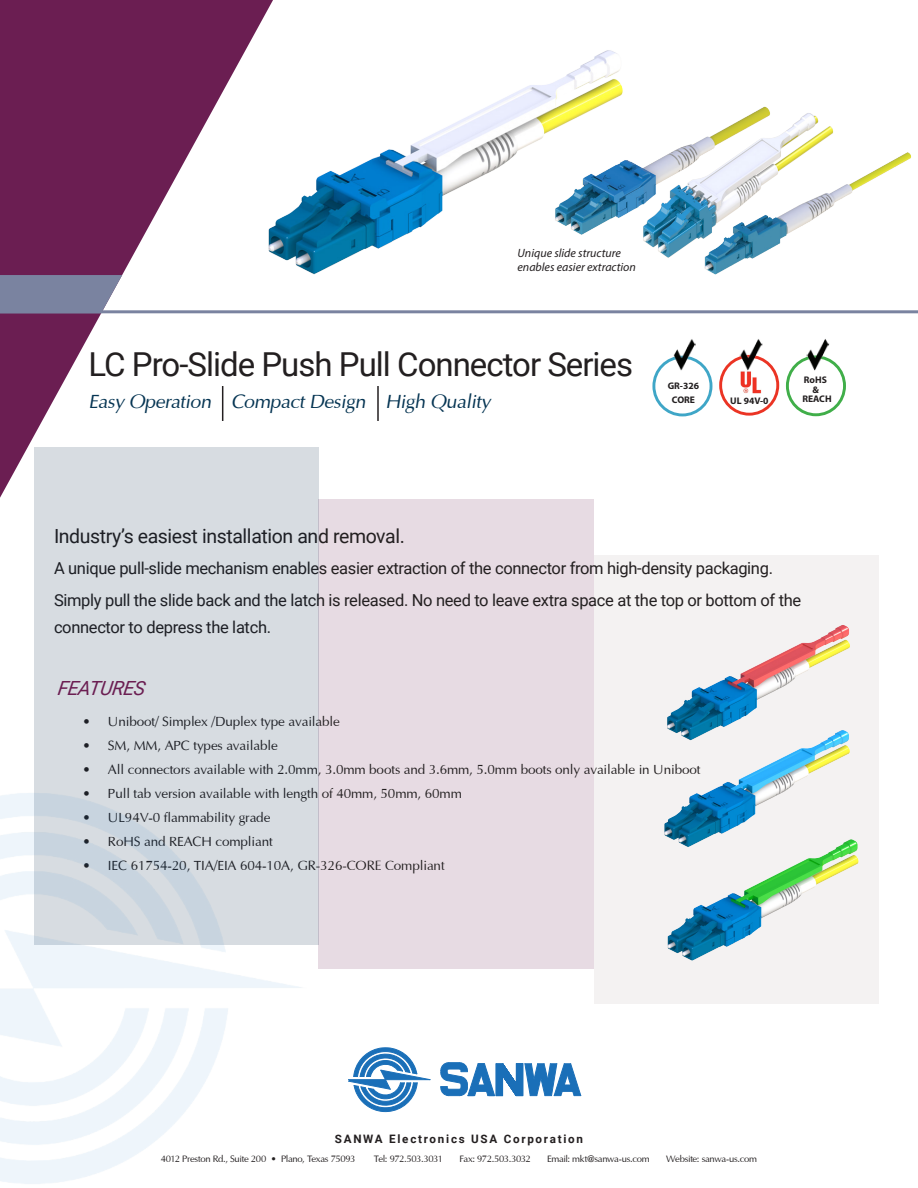
<style>
.page{position:relative;width:918px;height:1188px;background:#fff}
.page>*{position:absolute;margin:0;border:0;box-sizing:border-box;transform-origin:0 0}
.t1{font:33px "Roboto";letter-spacing:-.03em;color:#231f20}
.t2{font:19.5px "Roboto";letter-spacing:-.02em;color:#231f20}
.t3{font:italic 19.5px "Optima";color:#063553}
.t4{font:italic 19.5px "Roboto";color:#6b1e52}
.t5{font:16.5px "Roboto";letter-spacing:-.02em;color:#231f20}
.t6{font:13.5px "Optima";letter-spacing:-.01em;color:#231f20}
.t7{font:italic 12px "Myriad Pro";color:#231f20}
.t8{font:700 11.7px "Roboto";letter-spacing:.15em;color:#231f20}
.t9{font:700 9.6px "Myriad Pro";color:#231f20}
.body_copy{font:9.45px "Optima";letter-spacing:-.035em;color:#231f20}
</style>
<div class="page">
<img style="left:704px;top:106px;width:207px;height:169px">
<div style="left:594px;top:555px;width:285px;height:449px;background:#f4f2f2"></div>
<svg style="left:349px;top:1047px;width:82px;height:66px"></svg>
<svg style="left:441px;top:1062px;width:140px;height:34px"></svg>
<svg style="left:0;top:0;width:273px;height:498px;fill:#6b1e52"></svg>
<hr style="left:0;top:310px;width:918px;height:3px;background:#7a83a0">
<svg style="left:0;top:275px;width:122px;height:36px;background:#838ca6"></svg>
<div style="left:319px;top:500px;width:275px;height:469px;background:#e7dbe3"></div>
<div style="left:34px;top:447px;width:285px;height:498px;background:linear-gradient(to right,#d4dae1,#d7dce1)"></div>
<div style="left:652px;top:356px;width:60px;height:60px;border:3px solid #3fa6c7;border-radius:50%"></div>
<img style="left:672px;top:339px;width:24px;height:32px">
<img style="left:741px;top:374px;width:20px;height:20px">
<div style="left:719px;top:355px;width:60px;height:61px;border:3px solid #eb3424;border-radius:50%"></div>
<img style="left:739px;top:339px;width:24px;height:35px">
<div style="left:786px;top:355px;width:60px;height:61px;border:3px solid #40ae49;border-radius:50%"></div>
<img style="left:805px;top:339px;width:25px;height:32px">
<hr style="left:222px;top:386px;width:1px;height:35px;background:#231f20">
<hr style="left:377px;top:386px;width:2px;height:35px;background:#231f20">
<img style="left:250px;top:32px;width:383px;height:260px">
<img style="left:664px;top:750px;width:186px;height:79px">
<img style="left:664px;top:829px;width:195px;height:132px">
<img style="left:667px;top:625px;width:183px;height:125px">
<img style="left:633px;top:108px;width:206px;height:159px">
<p class="t7" style="left:518px;top:246px;width:105px">Unique slide structure</p>
<p class="t7" style="left:518px;top:259px;width:120px">enables easier extraction</p>
<p class="t1" style="left:88px;top:342px;width:546px">LC Pro-Slide Push Pull Connector Series</p>
<p class="t3" style="left:88px;top:387px;width:408px">Easy Operation CompactDesign High Quality</p>
<p class="t9" style="left:668px;top:379px;width:33px">GR-326</p>
<p class="t9" style="left:672px;top:393px;width:25px">CORE</p>
<p class="t9" style="left:730px;top:394px;width:40px">UL 94V-0</p>
<p class="t9" style="left:804px;top:373px;width:25px">RoHS</p>
<p class="t9" style="left:802px;top:392px;width:31px">REACH</p>
<p class="t9" style="left:813px;top:383px;width:8px">&amp;</p>
<p class="t2" style="left:54px;top:522px;width:352px">Industry’s easiest installation and removal.</p>
<p class="t5" style="left:54px;top:557px;width:721px">A unique pull-slide mechanism enables easier extraction of the connector from high-density packaging.</p>
<p class="t5" style="left:54px;top:588px;width:749px">Simply pull the slide back and the latch is released. No need to leave extra space at the top or bottom of the</p>
<p class="t5" style="left:54px;top:615px;width:219px">connector to depress the latch.</p>
<p class="t4" style="left:57px;top:674px;width:93px">FEATURES</p>
<p class="t6" style="left:82px;top:711px;width:259px">• Uniboot/ Simplex /Duplex type available</p>
<p class="t6" style="left:82px;top:735px;width:197px">• SM, MM, APC types available</p>
<p class="t6" style="left:82px;top:759px;width:620px">• All connectors available with 2.0mm, 3.0mm boots and 3.6mm, 5.0mm boots only available in Uniboot</p>
<p class="t6" style="left:82px;top:783px;width:381px">• Pull tab version available with length of 40mm, 50mm, 60mm</p>
<p class="t6" style="left:82px;top:807px;width:189px">• UL94V-0 flammability grade</p>
<p class="t6" style="left:82px;top:831px;width:192px">• RoHS and REACH compliant</p>
<p class="t6" style="left:82px;top:855px;width:364px">• IEC 61754-20, TIA/EIA 604-10A, GR-326-CORE Compliant</p>
<p class="t8" style="left:335px;top:1131px;width:250px">SANWA Electronics USA Corporation</p>
<p class="body_copy" style="left:161px;top:1152px;width:196px">4012 Preston Rd., Suite 200 • Plano, Texas 75093</p>
<p class="body_copy" style="left:374px;top:1152px;width:71px">Tel: 972.503.3031</p>
<p class="body_copy" style="left:459px;top:1152px;width:73px">Fax: 972.503.3032</p>
<p class="body_copy" style="left:547px;top:1152px;width:104px">Email: mkt@sanwa-us.com</p>
<p class="body_copy" style="left:666px;top:1152px;width:92px">Website: sanwa-us.com</p>
</div>
